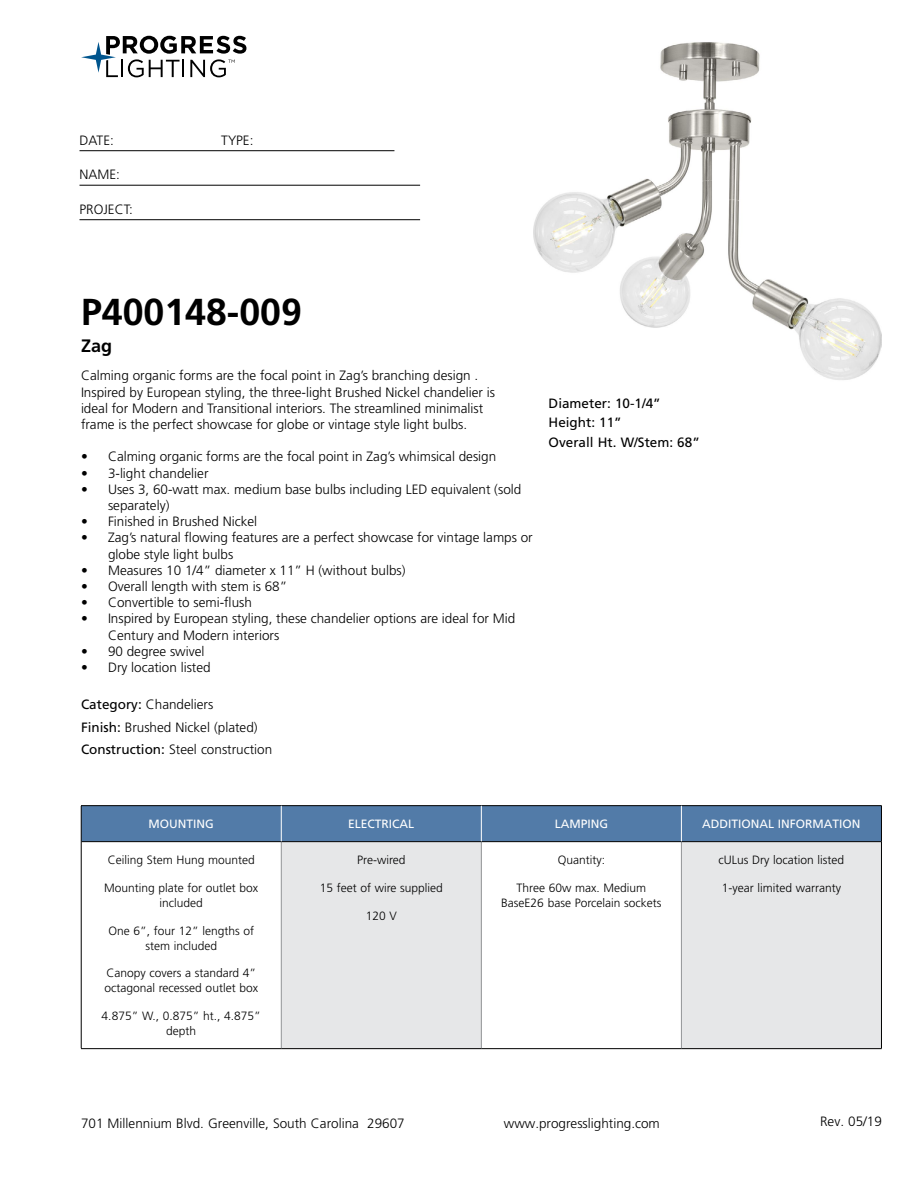
<style>
.page{position:relative;width:918px;height:1188px;background:#fff}
.page>*{position:absolute;margin:0;border:0;box-sizing:border-box;transform-origin:0 0}
.t1{font:700 37.5px "Frutiger LT Std";color:#000}
.t2{font:700 18px "Frutiger LT Std";color:#000}
.t3{font:300 13.5px/16.2px "Frutiger LT Std";color:#000}
.t4{font:13.5px/19.5px "Frutiger LT Std";color:#000}
.t5{font:300 12px/15px "Frutiger LT Std";color:#000;text-align:center}
.t6{font:12px "Frutiger LT Std";color:#fff}
.s1{font-weight:400}
</style>
<div class="page">
<svg style="left:81px;top:36px;width:165px;height:41px"></svg>
<hr style="left:80px;top:150px;width:314px;height:1px;background:#000">
<hr style="left:80px;top:185px;width:340px;height:1px;background:#000">
<hr style="left:80px;top:219px;width:340px;height:1px;background:#000">
<div style="left:82px;top:806px;width:799px;height:35px;background:#527ba8"></div>
<div style="left:281px;top:842px;width:200px;height:207px;background:#e6e7e8"></div>
<div style="left:681px;top:842px;width:200px;height:207px;background:#e6e7e8"></div>
<hr style="left:281px;top:842px;width:1px;height:206px;background:#939598">
<hr style="left:481px;top:842px;width:1px;height:206px;background:#939598">
<hr style="left:681px;top:842px;width:1px;height:206px;background:#939598">
<hr style="left:81px;top:841px;width:200px;height:1px;background:#000">
<hr style="left:281px;top:841px;width:200px;height:1px;background:#000">
<hr style="left:481px;top:841px;width:200px;height:1px;background:#000">
<hr style="left:681px;top:841px;width:200px;height:1px;background:#000">
<hr style="left:81px;top:1048px;width:200px;height:1px;background:#000">
<hr style="left:281px;top:1048px;width:200px;height:1px;background:#000">
<hr style="left:481px;top:1048px;width:200px;height:1px;background:#000">
<hr style="left:681px;top:1048px;width:201px;height:1px;background:#000">
<hr style="left:81px;top:805px;width:200px;height:1px;background:#000">
<hr style="left:81px;top:806px;width:1px;height:36px;background:#000">
<hr style="left:281px;top:805px;width:200px;height:1px;background:#000">
<hr style="left:481px;top:805px;width:200px;height:1px;background:#000">
<hr style="left:681px;top:805px;width:201px;height:1px;background:#000">
<hr style="left:881px;top:806px;width:1px;height:36px;background:#000">
<hr style="left:81px;top:842px;width:1px;height:206px;background:#000">
<hr style="left:881px;top:842px;width:1px;height:206px;background:#000">
<hr style="left:281px;top:806px;width:1px;height:35px;background:#fff">
<hr style="left:681px;top:806px;width:1px;height:35px;background:#fff">
<hr style="left:481px;top:806px;width:1px;height:35px;background:#fff">
<img style="left:533px;top:42px;width:349px;height:338px">
<p class="t3" style="left:80px;top:132px;width:36px">DATE:</p>
<p class="t3" style="left:221px;top:132px;width:34px">TYPE:</p>
<p class="t3" style="left:80px;top:167px;width:42px">NAME:</p>
<p class="t3" style="left:80px;top:201px;width:55px">PROJECT:</p>
<h1 class="t1" style="left:81px;top:290px;width:222px">P400148-009</h1>
<h2 class="t2" style="left:81px;top:335px;width:33px">Zag</h2>
<p class="t3" style="left:81px;top:368px;width:416px">Calming organic forms are the focal point in Zag’s branching design .<br>Inspired by European styling, the three-light Brushed Nickel chandelier is ideal for Modern and Transitional interiors. The streamlined minimalist frame is the perfect showcase for globe or vintage style light bulbs.</p>
<p class="t3" style="left:81px;top:449px;width:417px">• Calming organic forms are the focal point in Zag’s whimsical design</p>
<p class="t3" style="left:81px;top:465px;width:129px">• 3-light chandelier</p>
<p class="t3" style="left:108px;top:481px;width:415px;text-indent:-27px">• Uses 3, 60-watt max. medium base bulbs including LED equivalent (sold separately)</p>
<p class="t3" style="left:81px;top:514px;width:178px">• Finished in Brushed Nickel</p>
<p class="t3" style="left:108px;top:530px;width:426px;text-indent:-27px">• Zag’s natural flowing features are a perfect showcase for vintage lamps or globe style light bulbs</p>
<p class="t3" style="left:81px;top:562px;width:326px">• Measures 10 1/4” diameter x 11” H (without bulbs)</p>
<p class="t3" style="left:81px;top:578px;width:208px">• Overall length with stem is 68”</p>
<p class="t3" style="left:81px;top:595px;width:173px">• Convertible to semi-flush</p>
<p class="t3" style="left:108px;top:611px;width:409px;text-indent:-27px">• Inspired by European styling, these chandelier options are ideal for Mid<br>Century and Modern interiors</p>
<p class="t3" style="left:81px;top:643px;width:125px">• 90 degree swivel</p>
<p class="t3" style="left:81px;top:659px;width:131px">• Dry location listed</p>
<p class="t3" style="left:81px;top:694px;width:193px;line-height:22.5px"><span class="s1">Category:</span> Chandeliers<br><span class="s1">Finish:</span> Brushed Nickel (plated)<br><span class="s1">Construction:</span> Steel construction</p>
<p class="t4" style="left:549px;top:393px;width:153px">Diameter: 10-1/4”<br>Height: 11”<br>Overall Ht. W/Stem: 68”</p>
<p class="t6" style="left:149px;top:817px;width:67px">MOUNTING</p>
<p class="t6" style="left:348px;top:817px;width:68px">ELECTRICAL</p>
<p class="t6" style="left:555px;top:817px;width:55px">LAMPING</p>
<p class="t6" style="left:702px;top:817px;width:160px">ADDITIONAL INFORMATION</p>
<p class="t5" style="left:108px;top:853px;width:149px">Ceiling Stem Hung mounted</p>
<p class="t5" style="left:104px;top:880px;width:156px">Mounting plate for outlet box included</p>
<p class="t5" style="left:108px;top:923px;width:147px">One 6”, four 12” lengths of stem included</p>
<p class="t5" style="left:105px;top:966px;width:155px;text-align:left">Canopy covers a standard 4” octagonal recessed outlet box</p>
<p class="t5" style="left:102px;top:1009px;width:161px">4.875” W., 0.875” ht., 4.875” depth</p>
<p class="t5" style="left:357px;top:853px;width:50px">Pre-wired</p>
<p class="t5" style="left:320px;top:880px;width:125px">15 feet of wire supplied</p>
<p class="t5" style="left:366px;top:908px;width:33px">120 V</p>
<p class="t5" style="left:719px;top:853px;width:127px">cULus Dry location listed</p>
<p class="t5" style="left:722px;top:880px;width:121px">1-year limited warranty</p>
<p class="t5" style="left:558px;top:853px;width:49px">Quantity:</p>
<p class="t5" style="left:501px;top:880px;width:162px">Three 60w max. Medium<br>BaseE26 base Porcelain sockets</p>
<p class="t3" style="left:81px;top:1115px;width:325px">701 Millennium Blvd. Greenville, South Carolina 29607</p>
<p class="t3" style="left:504px;top:1115px;width:158px">www.progresslighting.com</p>
<p class="t3" style="left:820px;top:1114px;width:63px">Rev. 05/19</p>
</div>
